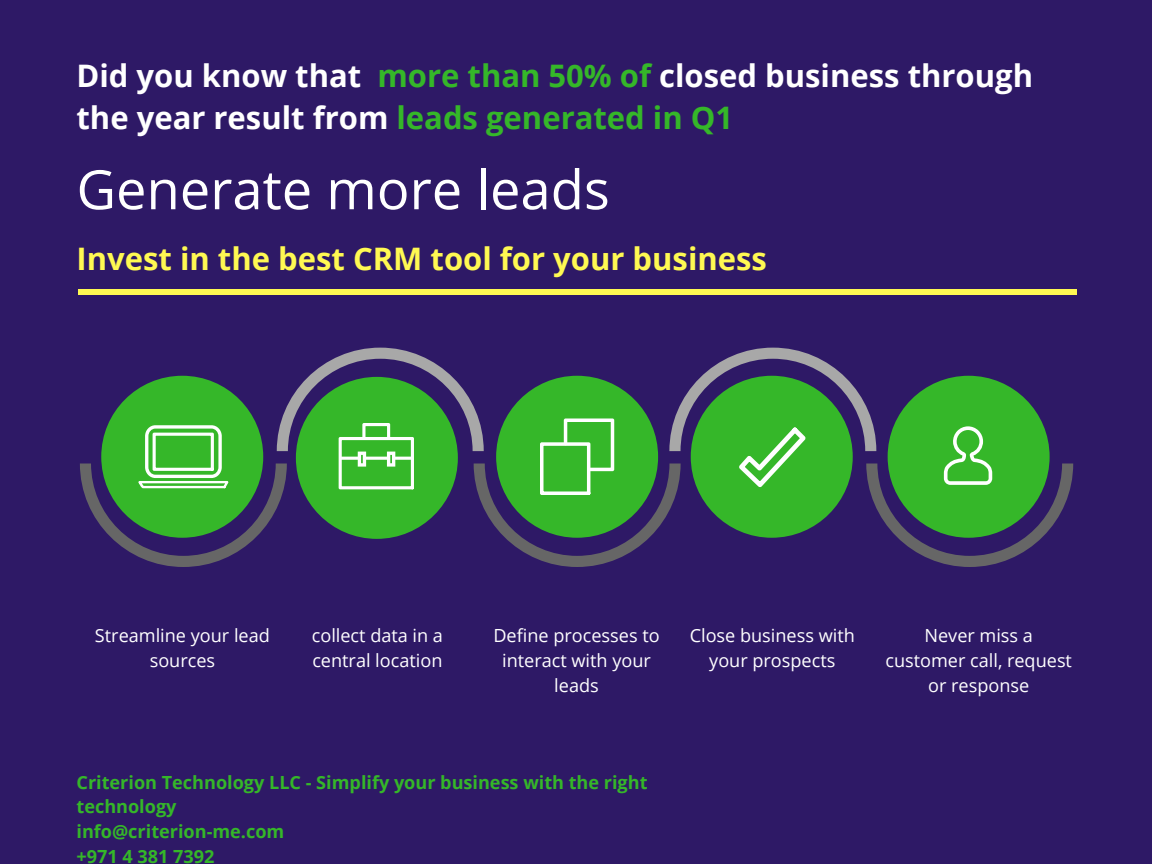
<style>
.page{position:relative;width:1152px;height:864px;background:#2e1966}
.page>*{position:absolute;margin:0;border:0;box-sizing:border-box;transform-origin:0 0}
.t1{font:54.3px "Open Sans";color:#fff}
.t2{font:700 31.05px/42.8px "Open Sans";color:#fff}
.t3{font:700 31.05px "Open Sans";color:#fff952}
.t4{font:18.15px/24.8px "Open Sans";color:#fff;text-align:center}
.t5{font:700 18.15px/24.8px "Open Sans";color:#35b729}
.s1{color:#35b729}
</style>
<div class="page">
<div style="left:78px;top:289px;width:998px;height:6px;background:#fff952"></div>
<svg style="left:80px;top:348px;width:993px;height:219px"></svg>
<h2 class="t2" style="left:76px;top:53px;width:958px">Did you know that <span class="s1">more than 50% of</span> closed business through the year result from <span class="s1">leads generated in Q1</span></h2>
<h1 class="t1" style="left:76px;top:151px;width:535px">Generate more leads</h1>
<h2 class="t3" style="left:76px;top:237px;width:692px">Invest in the best CRM tool for your business</h2>
<p class="t4" style="left:95px;top:623px;width:176px">Streamline your lead sources</p>
<p class="t4" style="left:312px;top:623px;width:133px;text-align:left">collect data in a central location</p>
<p class="t4" style="left:493px;top:623px;width:168px">Define processes to interact with your leads</p>
<p class="t4" style="left:690px;top:623px;width:167px">Close business with your prospects</p>
<p class="t4" style="left:885px;top:623px;width:188px">Never miss a customer call, request or response</p>
<p class="t5" style="left:76px;top:769px;width:573px">Criterion Technology LLC - Simplify your business with the right technology<br>info@criterion-me.com<br>+971 4 381 7392</p>
</div>
